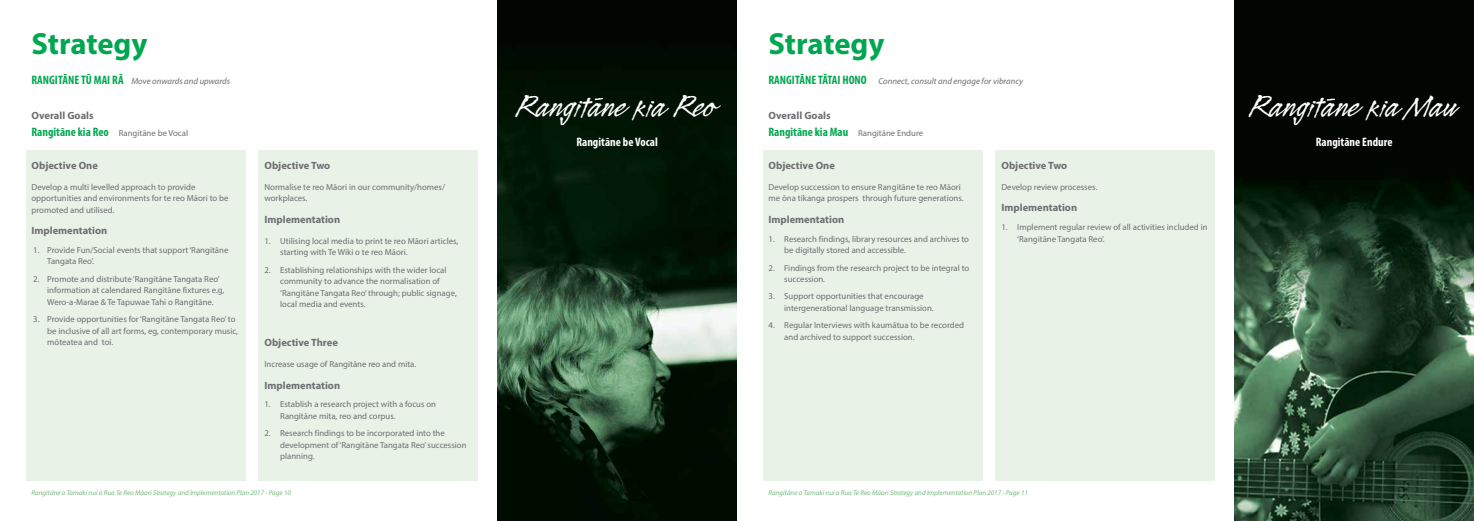
<style>
.page{position:relative;width:1474px;height:521px;background:#fff}
.page>*{position:absolute;margin:0;border:0;box-sizing:border-box;transform-origin:0 0}
.t1{font:35px "Legault";color:#fff}
.t2{font:700 30.62px "Myriad Pro";letter-spacing:-.005em;color:#00a750}
.t3{font:700 condensed 12.25px "Myriad Pro";color:#fff}
.t4{font:700 condensed 12.25px "Myriad Pro";color:#00a750}
.t5{font:700 10.5px "Myriad Pro";color:#6d6e71}
.t6{font:8.75px/11.4px "Myriad Pro";color:#6d6e71}
.t7{font:italic 8.75px "Myriad Pro";color:#6d6e71}
.t8{font:italic 7px "Myriad Pro";color:#72bb7d}
.s1{font-weight:700;font-style:normal;font-stretch:condensed;font-size:12.25px;color:#00a750}
.s2{font-weight:700;font-stretch:condensed;font-size:12.25px;color:#00a750}
.s3{font-weight:400;font-stretch:normal;font-size:8.75px;color:#6d6e71}
</style>
<div class="page">
<div style="left:258px;top:150px;width:220px;height:331px;background:#e8f2e7"></div>
<div style="left:26px;top:150px;width:220px;height:331px;background:#e8f2e7"></div>
<div style="left:995px;top:150px;width:219px;height:331px;background:#e8f2e7"></div>
<div style="left:763px;top:150px;width:219px;height:331px;background:#e8f2e7"></div>
<img style="left:1234px;top:0;width:239px;height:521px">
<img style="left:497px;top:0;width:240px;height:521px">
<svg style="left:594px;top:98px;width:9px;height:2px"></svg>
<svg style="left:1326px;top:99px;width:8px;height:2px"></svg>
<h2 class="t2" style="left:32px;top:24px;width:118px">Strategy</h2>
<p class="t7" style="left:32px;top:76px;width:200px"><span class="s1">RANGITĀNE TŪ MAI RĀ</span> Move onwards and upwards</p>
<p class="t5" style="left:32px;top:109px;width:64px">Overall Goals</p>
<p class="t6" style="left:32px;top:128px;width:158px"><span class="s2">Rangitāne kia Reo</span> Rangitāne be Vocal</p>
<p class="t5" style="left:32px;top:158px;width:68px">Objective One</p>
<p class="t6" style="left:32px;top:181px;width:198px">Develop a multi levelled approach to provide opportunities and environments for te reo Māori to be promoted and utilised.</p>
<p class="t5" style="left:32px;top:224px;width:77px">Implementation</p>
<p class="t6" style="left:47px;top:244px;width:183px;text-indent:-14px">1. Provide Fun/Social events that support ‘Rangitāne<br>Tangata Reo’.</p>
<p class="t6" style="left:47px;top:273px;width:179px;text-indent:-14px">2. Promote and distribute ‘Rangitāne Tangata Reo’ information at calendared Rangitāne fixtures e.g,<br>Wero-a-Marae &amp; Te Tapuwae Tahi o Rangitāne.</p>
<p class="t6" style="left:47px;top:313px;width:192px;text-indent:-14px">3. Provide opportunities for ‘Rangitāne Tangata Reo’ to be inclusive of all art forms, eg, contemporary music, mōteatea and toi.</p>
<p class="t5" style="left:264px;top:158px;width:67px">Objective Two</p>
<p class="t6" style="left:264px;top:181px;width:182px">Normalise te reo Māori in our community/homes/ workplaces.</p>
<p class="t5" style="left:264px;top:212px;width:77px">Implementation</p>
<p class="t6" style="left:280px;top:235px;width:180px;text-indent:-16px">1. Utilising local media to print te reo Māori articles, starting with Te Wiki o te reo Māori.</p>
<p class="t6" style="left:280px;top:264px;width:178px;text-indent:-16px">2. Establishing relationships with the wider local community to advance the normalisation of ‘Rangitāne Tangata Reo’ through; public signage, local media and events.</p>
<p class="t5" style="left:264px;top:336px;width:75px">Objective Three</p>
<p class="t6" style="left:264px;top:358px;width:153px">Increase usage of Rangitāne reo and mita.</p>
<p class="t5" style="left:264px;top:378px;width:77px">Implementation</p>
<p class="t6" style="left:280px;top:399px;width:157px;text-indent:-16px">1. Establish a research project with a focus on<br>Rangitāne mita, reo and corpus.</p>
<p class="t6" style="left:280px;top:428px;width:188px;text-indent:-16px">2. Research findings to be incorporated into the development of ‘Rangitāne Tangata Reo’ succession planning.</p>
<h1 class="t1" style="left:517px;top:90px;width:201px">Rangitane kia Reo</h1>
<h3 class="t3" style="left:576px;top:134px;width:83px">Rangitāne be Vocal</h3>
<h2 class="t2" style="left:768px;top:24px;width:118px">Strategy</h2>
<p class="t7" style="left:768px;top:76px;width:256px"><span class="s1">RANGITĀNE TĀTAI HONO</span> Connect, consult and engage for vibrancy</p>
<p class="t5" style="left:768px;top:109px;width:64px">Overall Goals</p>
<h3 class="t4" style="left:768px;top:125px;width:156px">Rangitāne kia Mau <span class="s3">Rangitāne Endure</span></h3>
<p class="t5" style="left:768px;top:158px;width:68px">Objective One</p>
<p class="t6" style="left:768px;top:181px;width:197px">Develop succession to ensure Rangitāne te reo Māori me ōna tikanga prospers through future generations.</p>
<p class="t5" style="left:768px;top:212px;width:77px">Implementation</p>
<p class="t6" style="left:784px;top:233px;width:186px;text-indent:-16px">1. Research findings, library resources and archives to be digitally stored and accessible.</p>
<p class="t6" style="left:784px;top:262px;width:186px;text-indent:-16px">2. Findings from the research project to be integral to succession.</p>
<p class="t6" style="left:784px;top:291px;width:151px;text-indent:-16px">3. Support opportunities that encourage intergenerational language transmission.</p>
<p class="t6" style="left:784px;top:320px;width:181px;text-indent:-16px">4. Regular Interviews with kaumātua to be recorded and archived to support succession.</p>
<p class="t5" style="left:1001px;top:158px;width:67px">Objective Two</p>
<p class="t6" style="left:1001px;top:181px;width:98px">Develop review processes.</p>
<p class="t5" style="left:1001px;top:201px;width:77px">Implementation</p>
<p class="t6" style="left:1017px;top:221px;width:192px;text-indent:-16px">1. Implement regular review of all activities included in ‘Rangitāne Tangata Reo’.</p>
<p class="t8" style="left:32px;top:488px;width:261px">Rangitāne o Tamaki nui a Rua Te Reo Māori Strategy and Implementation Plan 2017 - Page 10</p>
<p class="t8" style="left:768px;top:488px;width:261px">Rangitāne o Tamaki nui a Rua Te Reo Māori Strategy and Implementation Plan 2017 - Page 11</p>
<h1 class="t1" style="left:1250px;top:90px;width:208px">Rangitane kia Mau</h1>
<h3 class="t3" style="left:1315px;top:134px;width:78px">Rangitāne Endure</h3>
</div>
